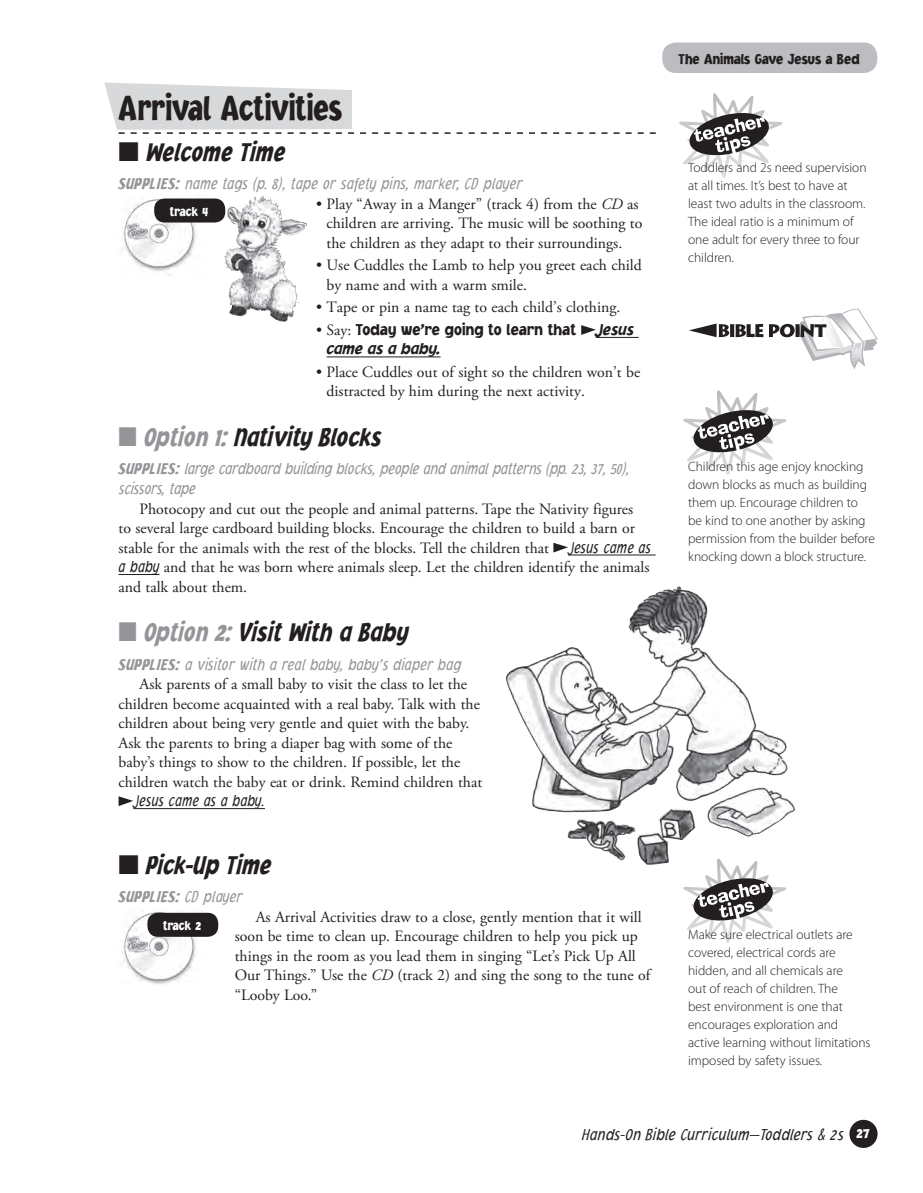
<style>
.page{position:relative;width:923px;height:1193px;background:#fff}
.page>*{position:absolute;margin:0;border:0;box-sizing:border-box;transform-origin:0 0}
.Main_head{font:900 36px "Jacoby Cond ICG";color:#231f20;scale:.9 1}
.Main_Subhead{font:italic 900 27px "Jacoby Cond ICG";color:#231f20;scale:.9 1}
.Main_Supplies{font:italic 300 16.5px "Jacoby Cond ICG";color:#939598;scale:.95 1}
.Main_Supplies-2{font:italic 300 16.5px/19.5px "Jacoby Cond ICG";letter-spacing:-.02em;color:#939598;scale:.95 1}
.Normal_FL{font:900 16.5px/19.5px "Jacoby ICG";letter-spacing:.005em;color:#231f20;scale:.9 1}
.t1{font:italic 300 16.5px "Jacoby Cond ICG";color:#231f20}
.t2{font:italic 300 16.5px "Jacoby Cond ICG";color:#231f20;scale:.9 1}
.Main_Supplies-3{font:italic 900 16.5px "Jacoby Cond ICG";letter-spacing:.03em;color:#939598;scale:.95 1}
.Normal_FL-2{font:15.75px/19.5px "Adobe Garamond Pro";color:#231f20}
.t3{font:900 15px "Jacoby Cond ICG";color:#231f20}
.Tip_text{font:300 13.5px/18px "Myriad Pro";letter-spacing:-.005em;color:#231f20}
.t4{font:900 13.5px "Jacoby Cond ICG";color:#fff}
.s1{font-weight:900}
.s2{font-style:italic}
.s3{font-family:"Adobe Garamond Pro";font-weight:400;font-size:15.75px}
.s4{color:#939598}
.s5{font-family:"Jacoby Cond ICG";font-weight:300;font-style:italic;font-size:16.5px}
.s6{font-weight:300}
.s7{font-weight:900;font-style:normal;font-size:15px;color:#fff}
</style>
<div class="page">
<svg style="left:104px;top:82px;width:552px;height:52px"></svg>
<hr style="left:596px;top:337px;width:42px;height:1px;background:#231f20">
<hr style="left:326px;top:356px;width:114px;height:1px;background:#231f20">
<hr style="left:568px;top:554px;width:87px;height:1px;background:#231f20">
<hr style="left:118px;top:574px;width:41px;height:1px;background:#231f20">
<hr style="left:133px;top:808px;width:132px;height:1px;background:#231f20">
<svg style="left:581px;top:325px;width:15px;height:10px"></svg>
<svg style="left:553px;top:543px;width:15px;height:9px"></svg>
<svg style="left:118px;top:796px;width:15px;height:10px"></svg>
<svg style="left:769px;top:308px;width:109px;height:62px"></svg>
<svg style="left:689px;top:323px;width:74px;height:14px"></svg>
<svg style="left:679px;top:93px;width:104px;height:85px"></svg>
<svg style="left:683px;top:858px;width:104px;height:85px"></svg>
<svg style="left:254px;top:195px;width:9px;height:6px"></svg>
<img style="left:506px;top:586px;width:289px;height:250px">
<svg style="left:683px;top:390px;width:104px;height:85px"></svg>
<img style="left:122px;top:911px;width:83px;height:73px">
<div style="left:147px;top:912px;width:71px;height:24px;background:#231f20;border-radius:10px"></div>
<img style="left:122px;top:198px;width:83px;height:77px">
<div style="left:154px;top:198px;width:71px;height:24px;background:#231f20;border-radius:10px"></div>
<div style="left:849px;top:1119px;width:28px;height:28px;background:#231f20;border-radius:50%"></div>
<div style="left:662px;top:43px;width:215px;height:30px;background:#bcbdc0;border-radius:14px"></div>
<p class="Main_head" style="left:118px;top:86px;width:250px">Arrival Activities</p>
<p class="Main_Subhead" style="left:118px;top:135px;width:187px">■ Welcome Time</p>
<p class="Main_Supplies" style="left:119px;top:174px;width:426px"><span class="s1">SUPPLIES:</span> name tags (p. 8), tape or safety pins, marker, CD player</p>
<p class="Normal_FL-2" style="left:326px;top:195px;width:317px;text-indent:-10px">• Play “Away in a Manger” (track 4) from the <span class="s2">CD</span> as children are arriving. The music will be soothing to the children as they adapt to their surroundings.</p>
<p class="Normal_FL-2" style="left:326px;top:256px;width:317px;text-indent:-10px">• Use Cuddles the Lamb to help you greet each child by name and with a warm smile.</p>
<p class="Normal_FL-2" style="left:316px;top:298px;width:306px">• Tape or pin a name tag to each child’s clothing.</p>
<p class="Normal_FL" style="left:326px;top:319px;width:343px;text-indent:-10px"><span class="s3">• Say:</span> Today we’re going to learn that <span class="s2">Jesus came as a baby.</span></p>
<p class="Normal_FL-2" style="left:326px;top:363px;width:315px;text-indent:-10px">• Place Cuddles out of sight so the children won’t be distracted by him during the next activity.</p>
<p class="Main_Subhead" style="left:118px;top:420px;width:294px"><span class="s4">■ Option 1:</span> Nativity Blocks</p>
<p class="Main_Supplies-2" style="left:118px;top:459px;width:539px"><span class="s1">SUPPLIES:</span> large cardboard building blocks, people and animal patterns (pp. 23, 37, 50), scissors, tape</p>
<p class="Normal_FL-2" style="left:118px;top:499px;width:534px;text-indent:21px">Photocopy and cut out the people and animal patterns. Tape the Nativity figures<br>to several large cardboard building blocks. Encourage the children to build a barn or stable for the animals with the rest of the blocks. Tell the children that <span class="s5">Jesus came as a baby</span> and that he was born where animals sleep. Let the children identify the animals and talk about them.</p>
<p class="Main_Subhead" style="left:118px;top:615px;width:323px"><span class="s4">■ Option 2:</span> Visit With a Baby</p>
<p class="Main_Supplies" style="left:119px;top:654px;width:362px"><span class="s1">SUPPLIES:</span> a visitor with a real baby, baby’s diaper bag</p>
<p class="Normal_FL-2" style="left:118px;top:675px;width:365px;text-indent:21px">Ask parents of a small baby to visit the class to let the children become acquainted with a real baby. Talk with the children about being very gentle and quiet with the baby.<br>Ask the parents to bring a diaper bag with some of the baby’s things to show to the children. If possible, let the children watch the baby eat or drink. Remind children that</p>
<p class="t2" style="left:133px;top:791px;width:148px">Jesus came as a baby.</p>
<p class="t4" style="left:170px;top:203px;width:40px">track 4</p>
<p class="Main_Subhead" style="left:118px;top:848px;width:172px">■ Pick-Up Time</p>
<p class="Main_Supplies-3" style="left:119px;top:886px;width:132px">SUPPLIES: <span class="s6">CD player</span></p>
<p class="Normal_FL-2" style="left:235px;top:907px;width:417px;text-indent:21px">As Arrival Activities draw to a close, gently mention that it will soon be time to clean up. Encourage children to help you pick up things in the room as you lead them in singing “Let’s Pick Up All Our Things.” Use the <span class="s2">CD</span> (track 2) and sing the song to the tune of “Looby Loo.”</p>
<p class="t4" style="left:163px;top:917px;width:40px">track 2</p>
<p class="t3" style="left:678px;top:50px;width:182px">The Animals Gave Jesus a Bed</p>
<p class="Tip_text" style="left:688px;top:159px;width:180px">Toddlers and 2s need supervision at all times. It’s best to have at least two adults in the classroom.<br>The ideal ratio is a minimum of one adult for every three to four children.</p>
<p class="Tip_text" style="left:688px;top:458px;width:188px">Children this age enjoy knocking down blocks as much as building them up. Encourage children to be kind to one another by asking permission from the builder before knocking down a block structure.</p>
<p class="Tip_text" style="left:688px;top:926px;width:184px">Make sure electrical outlets are covered, electrical cords are hidden, and all chemicals are<br>out of reach of children. The<br>best environment is one that encourages exploration and active learning without limitations imposed by safety issues.</p>
<p class="t1" style="left:582px;top:1125px;width:289px">Hands-On Bible Curriculum—Toddlers &amp; 2s <span class="s7">27</span></p>
</div>
